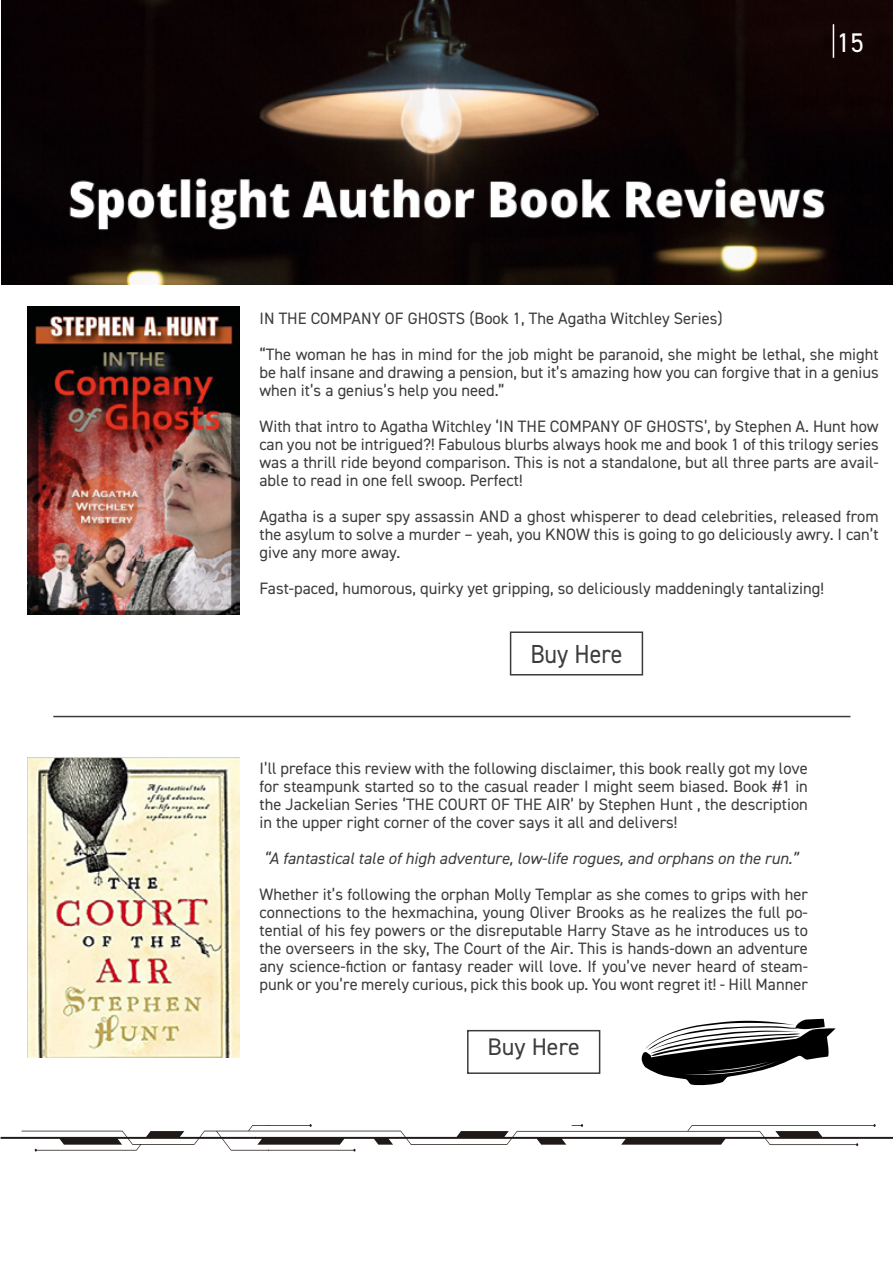
<style>
.page{position:relative;width:893px;height:1263px;background:#fff}
.page>*{position:absolute;margin:0;border:0;box-sizing:border-box;transform-origin:0 0}
.t1{font:27px "DIN2014";color:#fff}
.t2{font:26.1px "DIN2014";color:#3c3c3b;scale:.92 1}
.t3{font:24px "DIN2014";color:#3c3c3b}
.t4{font:16.5px/18px "DIN2014";color:#3c3c3b;text-align:justify}
.t5{font:italic 16.5px "DIN2014";color:#3c3c3b}
</style>
<div class="page">
<svg style="left:642px;top:1019px;width:194px;height:66px"></svg>
<img style="left:1px;top:0;width:892px;height:284px">
<hr style="left:833px;top:24px;width:1px;height:34px;background:#fff">
<hr style="left:53px;top:716px;width:797px;height:1px;background:#3c3c3b">
<img style="left:27px;top:757px;width:212px;height:300px">
<div style="left:510px;top:631px;width:133px;height:44px;border:2px solid #3c3c3b"></div>
<div style="left:467px;top:1030px;width:133px;height:44px;border:2px solid #3c3c3b"></div>
<img style="left:27px;top:306px;width:212px;height:308px">
<svg style="left:1px;top:1124px;width:892px;height:27px"></svg>
<h1 class="t1" style="left:837px;top:25px;width:28px">15</h1>
<p class="t4" style="left:259px;top:300px;width:621px;line-height:36px">IN THE COMPANY OF GHOSTS (Book 1, The Agatha Witchley Series)<br>“The woman he has in mind for the job might be paranoid, she might be lethal, she might</p>
<p class="t4" style="left:259px;top:363px;width:621px">be half insane and drawing a pension, but it’s amazing how you can forgive that in a genius when it’s a genius’s help you need.”</p>
<p class="t4" style="left:259px;top:417px;width:621px">With that intro to Agatha Witchley ‘IN THE COMPANY OF GHOSTS’, by Stephen A. Hunt how can you not be intrigued?! Fabulous blurbs always hook me and book 1 of this trilogy series was a thrill ride beyond comparison. This is not a standalone, but all three parts are avail&shy;able to read in one fell swoop. Perfect!</p>
<p class="t4" style="left:259px;top:507px;width:621px">Agatha is a super spy assassin AND a ghost whisperer to dead celebrities, released from the asylum to solve a murder – yeah, you KNOW this is going to go deliciously awry. I can’t give any more away.</p>
<p class="t4" style="left:259px;top:579px;width:566px">Fast-paced, humorous, quirky yet gripping, so deliciously maddeningly tantalizing!</p>
<h2 class="t2" style="left:530px;top:638px;width:102px">Buy Here</h2>
<p class="t4" style="left:259px;top:759px;width:550px">I’ll preface this review with the following disclaimer, this book really got my love for steampunk started so to the casual reader I might seem biased. Book #1 in the Jackelian Series ‘THE COURT OF THE AIR’ by Stephen Hunt , the description in the upper right corner of the cover says it all and delivers!</p>
<p class="t5" style="left:264px;top:848px;width:536px">“A fantastical tale of high adventure, low-life rogues, and orphans on the run.”</p>
<p class="t4" style="left:259px;top:885px;width:550px">Whether it’s following the orphan Molly Templar as she comes to grips with her connections to the hexmachina, young Oliver Brooks as he realizes the full po&shy;tential of his fey powers or the disreputable Harry Stave as he introduces us to the overseers in the sky, The Court of the Air. This is hands-down an adventure any science-fiction or fantasy reader will love. If you’ve never heard of steam&shy;punk or you’re merely curious, pick this book up. You wont regret it! - Hill Manner</p>
<h3 class="t3" style="left:488px;top:1031px;width:94px">Buy Here</h3>
</div>
